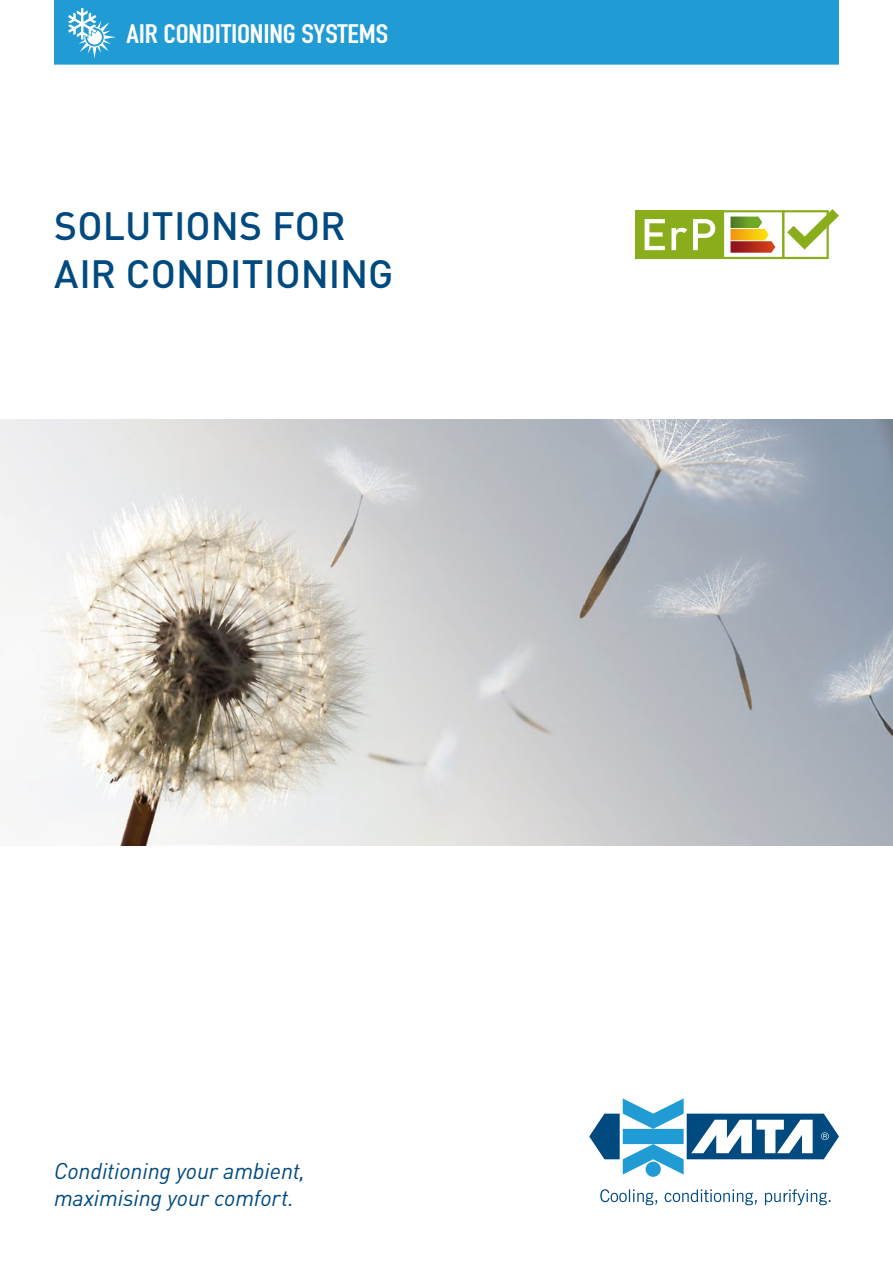
<style>
.page{position:relative;width:893px;height:1263px;background:#fff}
.page>*{position:absolute;margin:0;border:0;box-sizing:border-box;transform-origin:0 0}
.t1{font:500 39px/48px "DIN Pro";color:#004a80}
.t2{font:26.4px "DIN Engschrift Alternate";letter-spacing:-.005em;color:#fff;scale:1.16 1}
.t3{font:italic 22.5px/27px "DIN Pro";letter-spacing:-.005em;color:#004a80}
</style>
<div class="page">
<div style="left:54px;top:0;width:785px;height:65px;background:#219bd3"></div>
<svg style="left:68px;top:8px;width:48px;height:51px"></svg>
<img style="left:0;top:420px;width:893px;height:425px">
<svg style="left:589px;top:1098px;width:250px;height:79px"></svg>
<svg style="left:600px;top:1189px;width:230px;height:16px"></svg>
<div style="left:636px;top:210px;width:88px;height:49px;background:#8aae1b"></div>
<svg style="left:645px;top:219px;width:70px;height:31px"></svg>
<svg style="left:722px;top:209px;width:117px;height:51px"></svg>
<p class="t2" style="left:127px;top:18px;width:227px">AIR CONDITIONING SYSTEMS</p>
<h1 class="t1" style="left:54px;top:201px;width:341px">SOLUTIONS FOR<br>AIR CONDITIONING</h1>
<p class="t3" style="left:54px;top:1155px;width:253px">Conditioning your ambient, maximising your comfort.</p>
</div>
